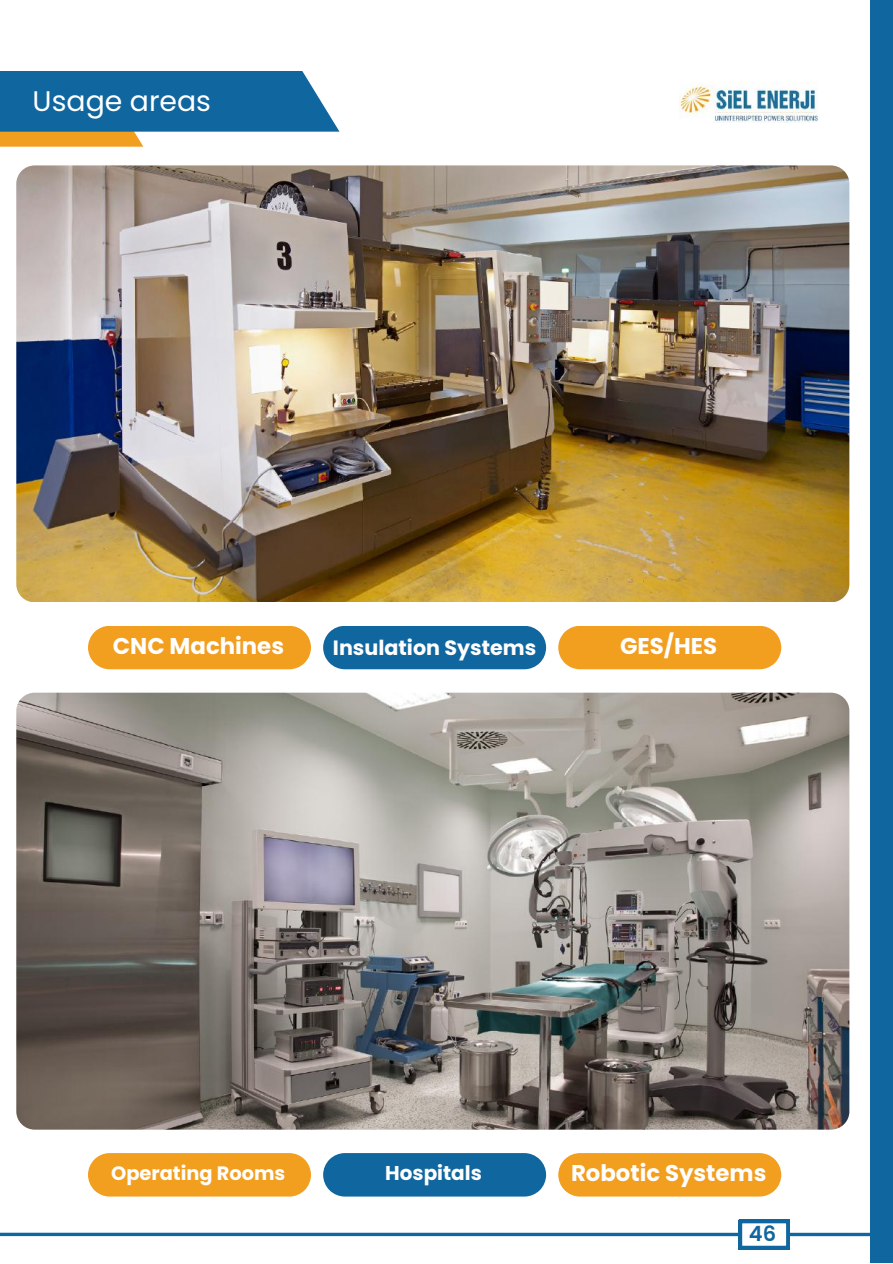
<style>
.page{position:relative;width:893px;height:1264px;background:#fff}
.page>*{position:absolute;margin:0;border:0;box-sizing:border-box;transform-origin:0 0}
.t1{font:28.35px "Poppins";color:#fff}
.t2{font:700 22.8px "Poppins";color:#fefefe}
.t3{font:600 21px "Poppins";color:#10669f}
.t4{font:700 20.7px "Poppins";color:#fefefe}
.t5{font:700 19.95px "Poppins";color:#fefefe}
.t6{font:700 19.35px "Poppins";color:#fefefe}
</style>
<div class="page">
<svg style="left:0;top:1232px;width:869px;height:4px;background:#3d82b1"></svg>
<svg style="left:738px;top:1219px;width:51px;height:30px"></svg>
<img style="left:679px;top:82px;width:139px;height:41px">
<svg style="left:0;top:71px;width:339px;height:76px"></svg>
<img style="left:16px;top:692px;width:833px;height:437px;border-radius:18px">
<div style="left:88px;top:626px;width:223px;height:43px;background:#f29e1e"></div>
<img style="left:16px;top:165px;width:833px;height:437px;border-radius:18px">
<div style="left:323px;top:626px;width:223px;height:43px;background:#10669f"></div>
<div style="left:558px;top:626px;width:223px;height:43px;background:#f29e1e"></div>
<div style="left:88px;top:1153px;width:223px;height:43px;background:#f29e1e"></div>
<div style="left:323px;top:1153px;width:223px;height:43px;background:#10669f"></div>
<div style="left:558px;top:1153px;width:223px;height:43px;background:#f29e1e"></div>
<div style="left:869px;top:0;width:23px;height:1262px;background:#10669f"></div>
<p class="t1" style="left:33px;top:81px;width:180px">Usage areas</p>
<p class="t2" style="left:113px;top:630px;width:173px">CNC Machines</p>
<p class="t4" style="left:333px;top:633px;width:205px">Insulation Systems</p>
<p class="t2" style="left:620px;top:630px;width:99px">GES/HES</p>
<p class="t6" style="left:111px;top:1159px;width:176px">Operating Rooms</p>
<p class="t5" style="left:385px;top:1158px;width:98px">Hospitals</p>
<p class="t2" style="left:571px;top:1157px;width:197px">Robotic Systems</p>
<p class="t3" style="left:748px;top:1219px;width:29px">46</p>
</div>
